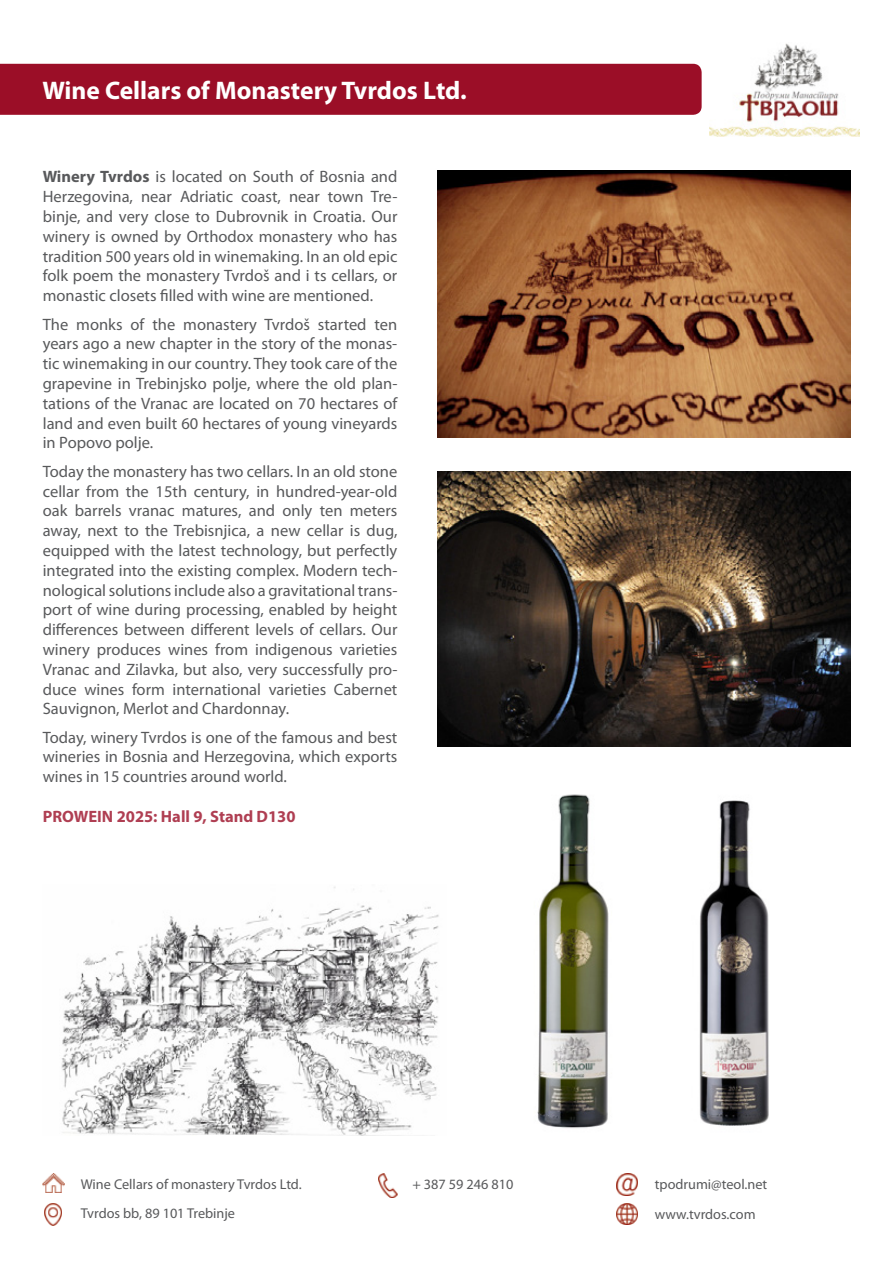
<style>
.page{position:relative;width:893px;height:1263px;background:#fff}
.page>*{position:absolute;margin:0;border:0;box-sizing:border-box;transform-origin:0 0}
.t1{font:700 25.5px "Myriad Pro";color:#fff}
.t2{font:16.5px/19.8px "Myriad Pro";color:#58595b;text-align:justify}
.t3{font:700 16.5px "Myriad Pro";color:#af3e52}
.t4{font:14.25px/29.8px "Myriad Pro";color:#58595b}
.s1{font-weight:700}
</style>
<div class="page">
<img style="left:709px;top:43px;width:150px;height:93px">
<div style="left:0;top:64px;width:702px;height:51px;background:#9b0e27"></div>
<img style="left:44px;top:1203px;width:18px;height:22px">
<img style="left:43px;top:1174px;width:21px;height:18px">
<img style="left:378px;top:1174px;width:19px;height:23px">
<img style="left:617px;top:1174px;width:20px;height:21px">
<img style="left:617px;top:1203px;width:21px;height:21px">
<img style="left:537px;top:794px;width:72px;height:334px">
<img style="left:699px;top:800px;width:70px;height:326px">
<img style="left:438px;top:170px;width:412px;height:268px">
<img style="left:61px;top:887px;width:378px;height:248px">
<img style="left:438px;top:472px;width:412px;height:274px">
<h1 class="t1" style="left:43px;top:74px;width:426px">Wine Cellars of Monastery Tvrdos Ltd.</h1>
<p class="t2" style="left:43px;top:167px;width:356px"><span class="s1">Winery Tvrdos</span> is located on South of Bosnia and Herzegovina, near Adriatic coast, near town Tre&shy;binje, and very close to Dubrovnik in Croatia. Our winery is owned by Orthodox monastery who has tradition 500 years old in winemaking. In an old epic folk poem the monastery Tvrdoš and i ts cellars, or monastic closets filled with wine are mentioned.</p>
<p class="t2" style="left:43px;top:314px;width:356px">The monks of the monastery Tvrdoš started ten years ago a new chapter in the story of the monas&shy;tic winemaking in our country. They took care of the grapevine in Trebinjsko polje, where the old plan&shy;tations of the Vranac are located on 70 hectares of land and even built 60 hectares of young vineyards in Popovo polje.</p>
<p class="t2" style="left:43px;top:461px;width:356px">Today the monastery has two cellars. In an old stone cellar from the 15th century, in hundred-year-old oak barrels vranac matures, and only ten meters away, next to the Trebisnjica, a new cellar is dug, equipped with the latest technology, but perfectly integrated into the existing complex. Modern tech&shy;nological solutions include also a gravitational trans&shy;port of wine during processing, enabled by height differences between different levels of cellars. Our winery produces wines from indigenous varieties Vranac and Zilavka, but also, very successfully pro&shy;duce wines form international varieties Cabernet Sauvignon, Merlot and Chardonnay.</p>
<p class="t2" style="left:43px;top:727px;width:356px">Today, winery Tvrdos is one of the famous and best wineries in Bosnia and Herzegovina, which exports wines in 15 countries around world.</p>
<p class="t3" style="left:43px;top:805px;width:254px">PROWEIN 2025: Hall 9, Stand D130</p>
<p class="t4" style="left:81px;top:1169px;width:223px">Wine Cellars of monastery Tvrdos Ltd.<br>Tvrdos bb, 89 101 Trebinje</p>
<p class="t4" style="left:655px;top:1169px;width:114px">tpodrumi@teol.net www.tvrdos.com</p>
<p class="t4" style="left:412px;top:1169px;width:102px">+ 387 59 246 810</p>
</div>
